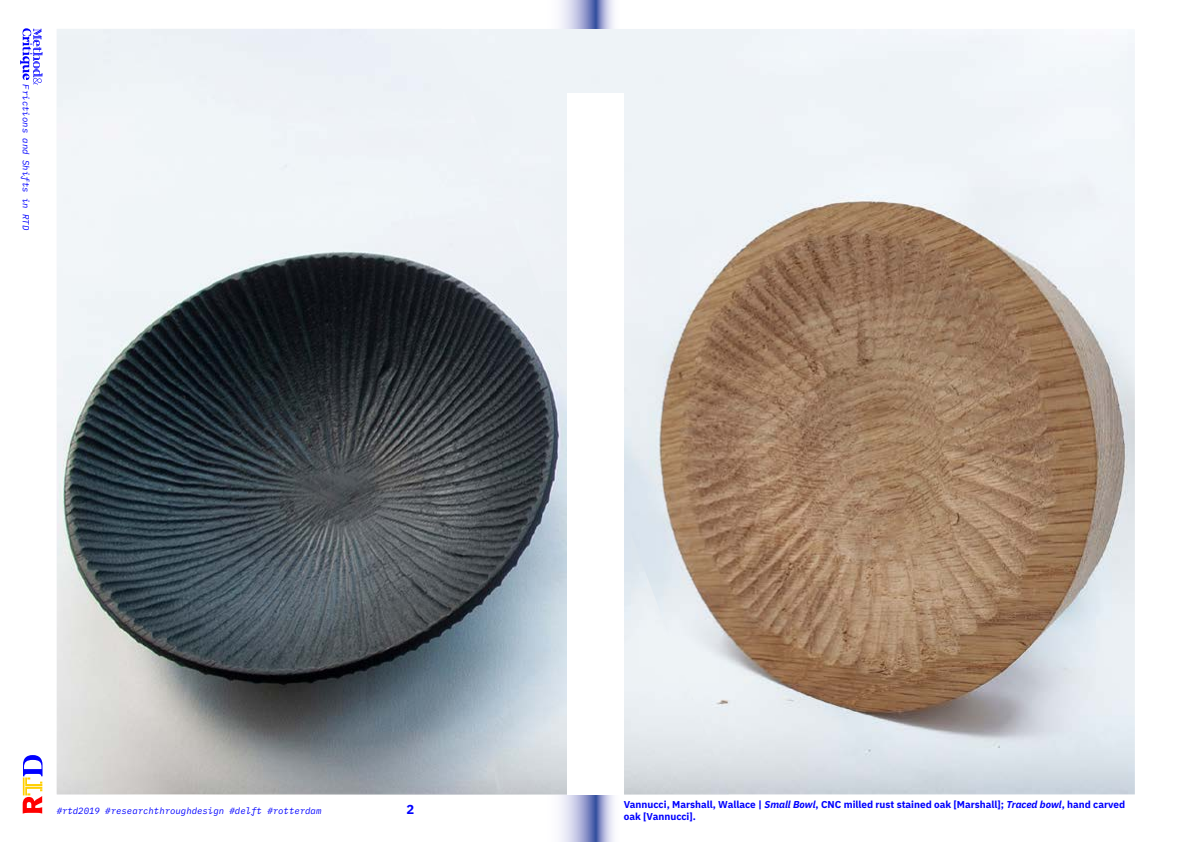
<style>
.page{position:relative;width:1191px;height:842px;background:#fff}
.page>*{position:absolute;margin:0;border:0;box-sizing:border-box;transform-origin:0 0}
.t1{font:700 13px "IBM Plex Sans";color:#00f}
.t2{font:700 10px/12px "IBM Plex Sans";color:#00f}
.t3{font:italic 9px "IBM Plex Mono";color:#00f}
.s1{font-style:italic}
</style>
<div class="page">
<svg style="left:595px;top:0;width:19px;height:842px"></svg>
<svg style="left:539px;top:0;width:56px;height:842px"></svg>
<svg style="left:20px;top:28px;width:23px;height:57px"></svg>
<svg style="left:23px;top:755px;width:20px;height:59px"></svg>
<img style="left:729px;top:29px;width:405px;height:765px">
<img style="left:57px;top:29px;width:672px;height:765px">
<div style="left:567px;top:93px;width:57px;height:702px;background:#fff"></div>
<p class="t3" style="left:33px;top:84px;width:147px;rotate:90deg">Frictions and Shifts in RTD</p>
<p class="t2" style="left:624px;top:797px;width:503px">Vannucci, Marshall, Wallace | <span class="s1">Small Bowl</span>, CNC milled rust stained oak [Marshall]; <span class="s1">Traced bowl</span>, hand carved oak [Vannucci].</p>
<p class="t3" style="left:57px;top:803px;width:266px">#rtd2019 #researchthroughdesign #delft #rotterdam</p>
<h1 class="t1" style="left:406px;top:799px;width:9px">2</h1>
<h1 class="t1" style="left:798px;top:799px;width:9px">3</h1>
</div>
